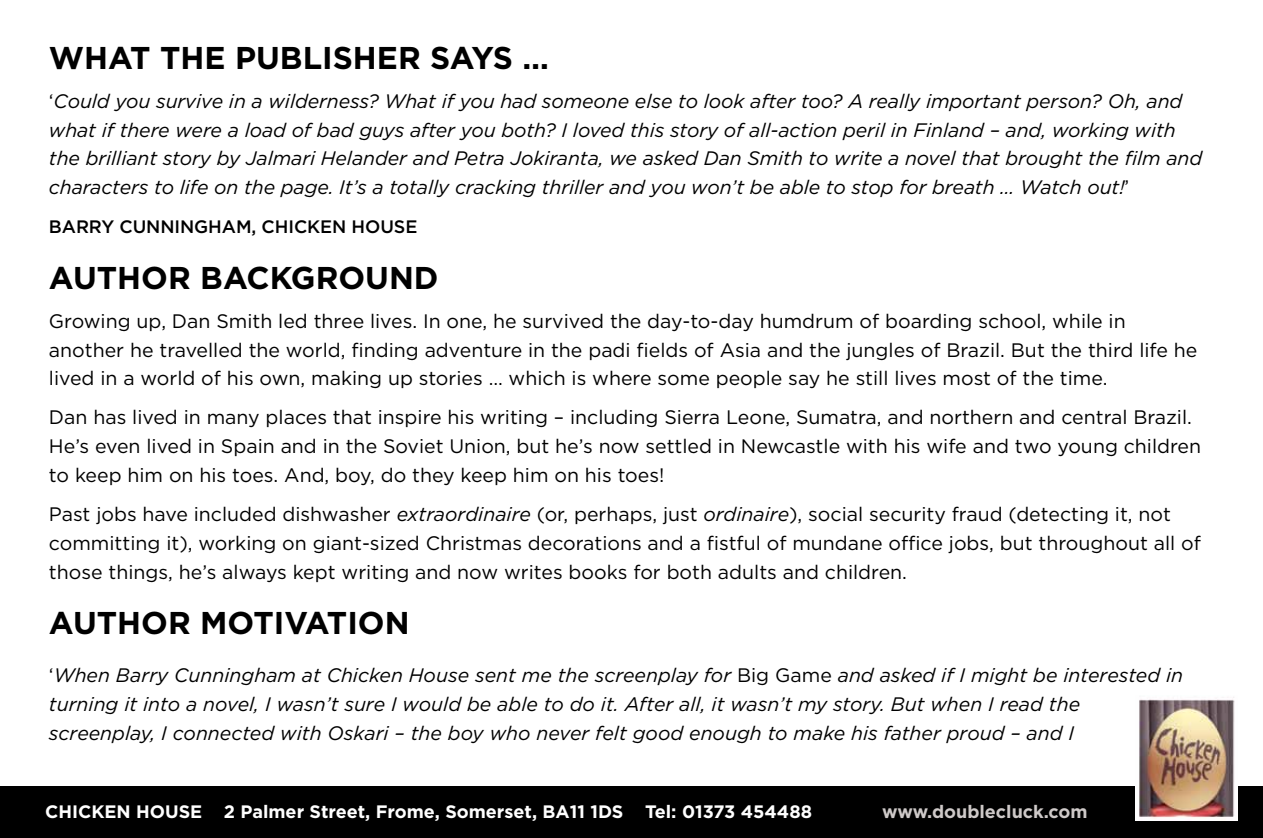
<style>
.page{position:relative;width:1263px;height:838px;background:#fff}
.page>*{position:absolute;margin:0;border:0;box-sizing:border-box;transform-origin:0 0}
.t1{font:700 31.5px "Gotham";color:#000}
.t2{font:19.5px/28.8px "Gotham";color:#000}
.t3{font:italic 19.5px/28.8px "Gotham";letter-spacing:-.005em;color:#000}
.t4{font:700 18px "Gotham";color:#fff}
.t5{font:500 18px "Gotham";letter-spacing:-.005em;color:#000}
.t6{font:700 18px "Gotham";color:#cec9c8}
.s1{font-style:normal}
.s2{font-style:italic}
</style>
<div class="page">
<div style="left:0;top:787px;width:1263px;height:51px;background:#000"></div>
<img style="left:1135px;top:697px;width:103px;height:123px">
<h1 class="t1" style="left:49px;top:37px;width:501px">WHAT THE PUBLISHER SAYS …</h1>
<p class="t3" style="left:49px;top:86px;width:1155px"><span class="s1">‘</span>Could you survive in a wilderness? What if you had someone else to look after too? A really important person? Oh, and what if there were a load of bad guys after you both? I loved this story of all-action peril in Finland – and, working with the brilliant story by Jalmari Helander and Petra Jokiranta, we asked Dan Smith to write a novel that brought the film and characters to life on the page. It’s a totally cracking thriller and you won’t be able to stop for breath … Watch out!<span class="s1">’</span></p>
<p class="t5" style="left:49px;top:215px;width:370px">BARRY CUNNINGHAM, CHICKEN HOUSE</p>
<h1 class="t1" style="left:49px;top:257px;width:175px">AUTHOR BAC</h1>
<h1 class="t1" style="left:270px;top:257px;width:166px">KGROUND</h1>
<p class="t2" style="left:49px;top:306px;width:1150px">Growing up, Dan Smith led three lives. In one, he survived the day-to-day humdrum of boarding school, while in another he travelled the world, finding adventure in the padi fields of Asia and the jungles of Brazil. But the third life he lived in a world of his own, making up stories … which is where some people say he still lives most of the time.</p>
<p class="t2" style="left:49px;top:403px;width:1154px">Dan has lived in many places that inspire his writing – including Sierra Leone, Sumatra, and northern and central Brazil.<br>He’s even lived in Spain and in the Soviet Union, but he’s now settled in Newcastle with his wife and two young children to keep him on his toes. And, boy, do they keep him on his toes!</p>
<p class="t2" style="left:49px;top:499px;width:1153px">Past jobs have included dishwasher <span class="s2">extraordinaire</span> (or, perhaps, just <span class="s2">ordinaire</span>), social security fraud (detecting it, not committing it), working on giant-sized Christmas decorations and a fistful of mundane office jobs, but throughout all of those things, he’s always kept writing and now writes books for both adults and children.</p>
<h1 class="t1" style="left:49px;top:602px;width:362px">AUTHOR MOTIVATION</h1>
<p class="t3" style="left:49px;top:660px;width:1136px"><span class="s1">‘</span>When Barry Cunningham at Chicken House sent me the screenplay for <span class="s1">Big Game</span> and asked if I might be interested in turning it into a novel, I wasn’t sure I would be able to do it. After all, it wasn’t my story. But when I read the screenplay, I connected with Oskari – the boy who never felt good enough to make his father proud – and I</p>
<p class="t4" style="left:45px;top:799px;width:578px">CHICKEN H OUSE 2 PALMER STREET, FROME, SOMERSET, BA11 1DS</p>
<p class="t4" style="left:645px;top:799px;width:169px">TEL: 01373 454488</p>
<p class="t6" style="left:882px;top:799px;width:207px">WWW.DOUBLECLUCK.COM</p>
</div>
